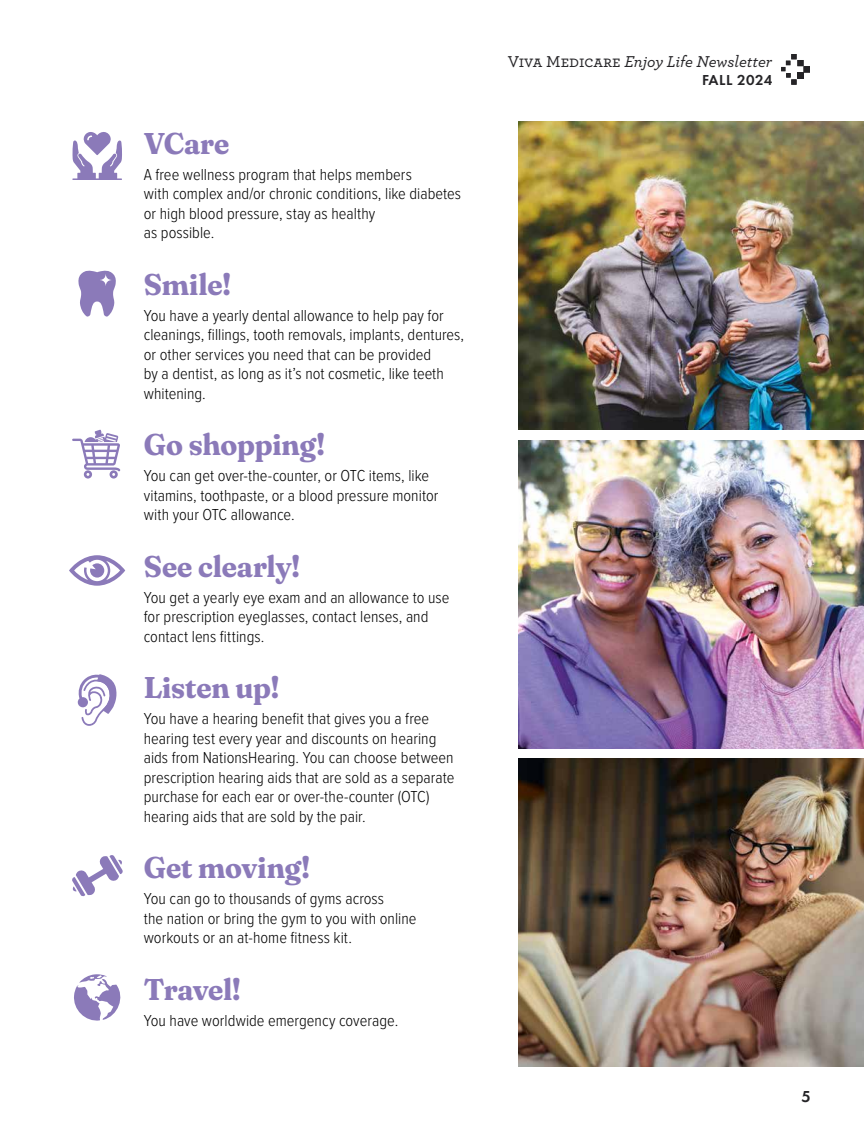
<style>
.page{position:relative;width:864px;height:1134px;background:#fff}
.page>*{position:absolute;margin:0;border:0;box-sizing:border-box;transform-origin:0 0}
.t1{font:700 30px "Fraunces 72 pt Soft";letter-spacing:-.005em;color:#8b7ab9}
.t2{font:300 16.5px/19.5px "Proxima Nova Cond";letter-spacing:.005em;color:#000}
.t3{font:italic 500 16.5px "Archer";color:#252427}
.t4{font:600 16.5px "Futura PT";color:#252427}
.t5{font:600 15px "Futura PT";letter-spacing:.03em;color:#252427}
.s1{font-style:normal}
</style>
<div class="page">
<svg style="left:72px;top:132px;width:50px;height:48px"></svg>
<svg style="left:78px;top:270px;width:38px;height:47px"></svg>
<svg style="left:74px;top:974px;width:47px;height:47px"></svg>
<svg style="left:77px;top:674px;width:40px;height:52px"></svg>
<svg style="left:69px;top:555px;width:56px;height:31px"></svg>
<svg style="left:72px;top:855px;width:51px;height:42px"></svg>
<svg style="left:72px;top:430px;width:48px;height:49px"></svg>
<img style="left:518px;top:122px;width:346px;height:307px">
<img style="left:518px;top:440px;width:346px;height:308px">
<img style="left:518px;top:759px;width:346px;height:307px">
<div style="left:804px;top:66px;width:6px;height:7px;background:#252427"></div>
<div style="left:797px;top:60px;width:7px;height:6px;background:#252427"></div>
<div style="left:797px;top:73px;width:7px;height:6px;background:#252427"></div>
<svg style="left:781px;top:54px;width:16px;height:31px"></svg>
<h1 class="t1" style="left:144px;top:120px;width:87px">VCare</h1>
<p class="t2" style="left:144px;top:164px;width:319px">A free wellness program that helps members<br>with complex and/or chronic conditions, like diabetes or high blood pressure, stay as healthy<br>as possible.</p>
<h1 class="t1" style="left:144px;top:261px;width:89px">Smile!</h1>
<p class="t2" style="left:144px;top:305px;width:322px">You have a yearly dental allowance to help pay for cleanings, fillings, tooth removals, implants, dentures, or other services you need that can be provided<br>by a dentist, as long as it’s not cosmetic, like teeth whitening.</p>
<h1 class="t1" style="left:144px;top:422px;width:183px">Go shopping!</h1>
<p class="t2" style="left:144px;top:465px;width:296px">You can get over-the-counter, or OTC items, like vitamins, toothpaste, or a blood pressure monitor with your OTC allowance.</p>
<h1 class="t1" style="left:144px;top:543px;width:158px">See clearly!</h1>
<p class="t2" style="left:144px;top:587px;width:307px">You get a yearly eye exam and an allowance to use for prescription eyeglasses, contact lenses, and contact lens fittings.</p>
<h1 class="t1" style="left:144px;top:665px;width:138px">Listen up!</h1>
<p class="t2" style="left:144px;top:708px;width:312px">You have a hearing benefit that gives you a free hearing test every year and discounts on hearing aids from NationsHearing. You can choose between prescription hearing aids that are sold as a separate purchase for each ear or over-the-counter (OTC) hearing aids that are sold by the pair.</p>
<h1 class="t1" style="left:144px;top:845px;width:168px">Get moving!</h1>
<p class="t2" style="left:144px;top:888px;width:274px">You can go to thousands of gyms across<br>the nation or bring the gym to you with online workouts or an at-home fitness kit.</p>
<h1 class="t1" style="left:144px;top:966px;width:99px">Travel!</h1>
<p class="t2" style="left:144px;top:1010px;width:256px">You have worldwide emergency coverage.</p>
<p class="t3" style="left:508px;top:50px;width:266px"><span class="s1">Viva Medicare</span> Enjoy Life Newsletter</p>
<p class="t5" style="left:702px;top:71px;width:72px">FALL 2024</p>
<p class="t4" style="left:801px;top:1086px;width:11px">5</p>
</div>
